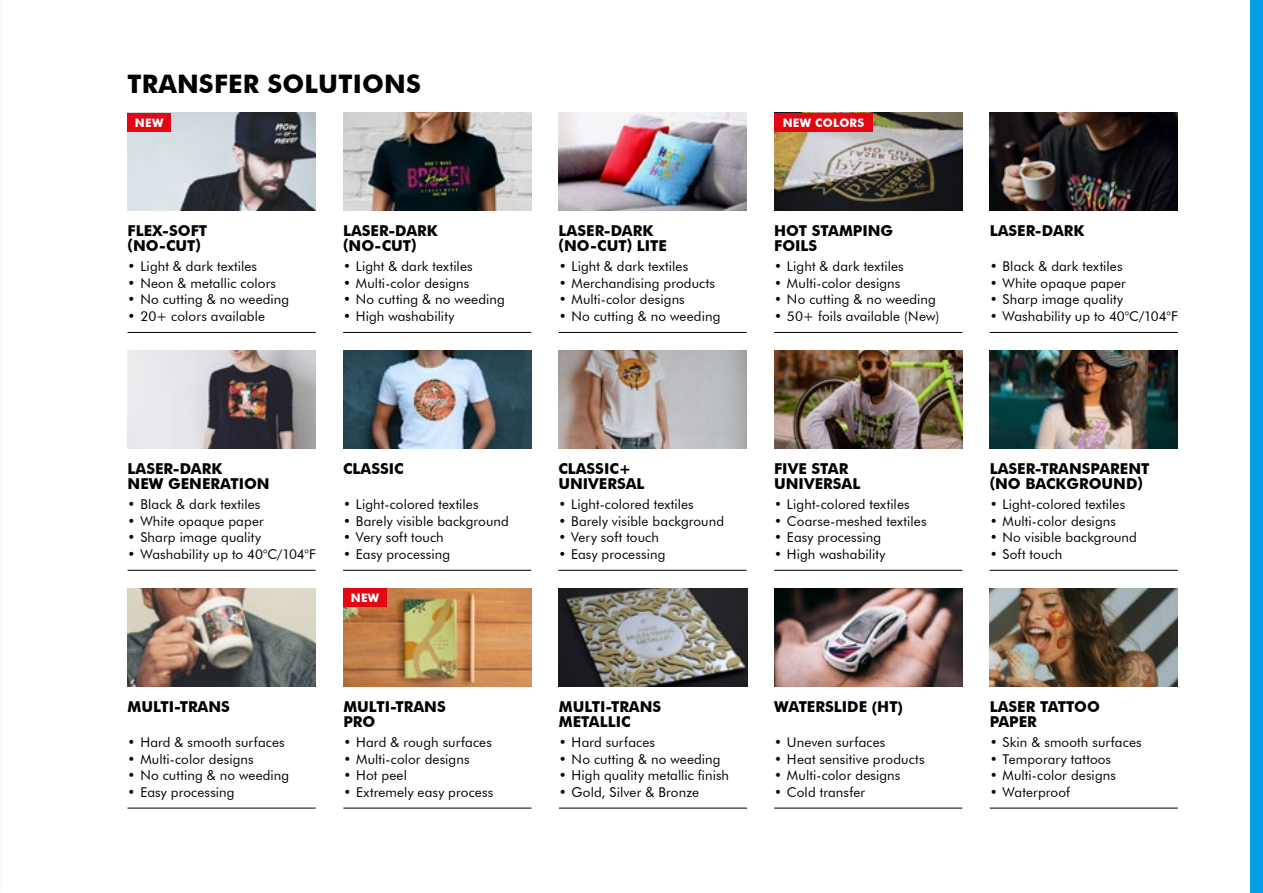
<style>
.page{position:relative;width:1263px;height:893px;background:#fff}
.page>*{position:absolute;margin:0;border:0;box-sizing:border-box;transform-origin:0 0}
.t1{font:700 25.5px "Futura BT";letter-spacing:.01em;color:#000}
.t2{font:700 15px/15px "Futura BT";color:#000}
.t3{font:13.5px "Futura BT";letter-spacing:.01em;color:#000}
.t4{font:700 11.7px "Futura BT";letter-spacing:.02em;color:#fff}
</style>
<div class="page">
<div style="left:1250px;top:0;width:13px;height:893px;background:#009fe3"></div>
<hr style="left:128px;top:332px;width:188px;height:1px;background:#000">
<hr style="left:128px;top:570px;width:188px;height:1px;background:#000">
<hr style="left:559px;top:808px;width:188px;height:1px;background:#000">
<hr style="left:343px;top:808px;width:188px;height:1px;background:#000">
<hr style="left:343px;top:332px;width:188px;height:1px;background:#000">
<hr style="left:343px;top:570px;width:188px;height:1px;background:#000">
<hr style="left:558px;top:570px;width:188px;height:1px;background:#000">
<hr style="left:559px;top:332px;width:188px;height:1px;background:#000">
<hr style="left:774px;top:570px;width:188px;height:1px;background:#000">
<hr style="left:774px;top:808px;width:188px;height:1px;background:#000">
<hr style="left:774px;top:332px;width:188px;height:1px;background:#000">
<hr style="left:990px;top:570px;width:188px;height:1px;background:#000">
<hr style="left:990px;top:808px;width:188px;height:1px;background:#000">
<hr style="left:990px;top:332px;width:188px;height:1px;background:#000">
<hr style="left:128px;top:808px;width:188px;height:1px;background:#000">
<img style="left:128px;top:113px;width:188px;height:98px">
<img style="left:128px;top:351px;width:188px;height:97px">
<img style="left:559px;top:588px;width:188px;height:98px">
<img style="left:343px;top:588px;width:189px;height:98px">
<img style="left:343px;top:113px;width:188px;height:98px">
<img style="left:343px;top:351px;width:188px;height:97px">
<img style="left:558px;top:351px;width:188px;height:97px">
<img style="left:559px;top:113px;width:188px;height:98px">
<img style="left:774px;top:351px;width:188px;height:97px">
<img style="left:774px;top:588px;width:188px;height:98px">
<img style="left:774px;top:113px;width:188px;height:98px">
<img style="left:990px;top:351px;width:188px;height:97px">
<img style="left:990px;top:588px;width:188px;height:98px">
<img style="left:990px;top:113px;width:188px;height:98px">
<img style="left:128px;top:588px;width:188px;height:98px">
<div style="left:128px;top:113px;width:43px;height:18px;background:#e30613"></div>
<div style="left:774px;top:113px;width:99px;height:18px;background:#e30613"></div>
<div style="left:343px;top:588px;width:44px;height:19px;background:#e30613"></div>
<h1 class="t1" style="left:128px;top:68px;width:295px">TRANSFER SOLUTIONS</h1>
<p class="t4" style="left:135px;top:115px;width:30px">NEW</p>
<p class="t4" style="left:783px;top:115px;width:83px">NEW COLORS</p>
<p class="t2" style="left:128px;top:223px;width:81px">FLEX-SOFT (NO-CUT)</p>
<p class="t2" style="left:343px;top:223px;width:96px">LASER-DARK (NO-CUT)</p>
<p class="t2" style="left:559px;top:223px;width:110px">LASER-DARK (NO-CUT) LITE</p>
<p class="t2" style="left:774px;top:223px;width:121px">HOT STAMPING<br>FOILS</p>
<p class="t2" style="left:990px;top:223px;width:96px">LASER-DARK</p>
<p class="t3" style="left:128px;top:258px;width:131px">• Light &amp; dark textiles</p>
<p class="t3" style="left:128px;top:275px;width:150px">• Neon &amp; metallic colors</p>
<p class="t3" style="left:128px;top:291px;width:163px">• No cutting &amp; no weeding</p>
<p class="t3" style="left:128px;top:308px;width:139px">• 20+ colors available</p>
<p class="t3" style="left:343px;top:258px;width:131px">• Light &amp; dark textiles</p>
<p class="t3" style="left:343px;top:275px;width:128px">• Multi-color designs</p>
<p class="t3" style="left:343px;top:291px;width:163px">• No cutting &amp; no weeding</p>
<p class="t3" style="left:343px;top:308px;width:113px">• High washability</p>
<p class="t3" style="left:559px;top:258px;width:131px">• Light &amp; dark textiles</p>
<p class="t3" style="left:559px;top:275px;width:158px">• Merchandising products</p>
<p class="t3" style="left:559px;top:291px;width:128px">• Multi-color designs</p>
<p class="t3" style="left:559px;top:308px;width:163px">• No cutting &amp; no weeding</p>
<p class="t3" style="left:774px;top:258px;width:131px">• Light &amp; dark textiles</p>
<p class="t3" style="left:774px;top:275px;width:128px">• Multi-color designs</p>
<p class="t3" style="left:774px;top:291px;width:163px">• No cutting &amp; no weeding</p>
<p class="t3" style="left:774px;top:308px;width:167px">• 50+ foils available (New)</p>
<p class="t3" style="left:990px;top:258px;width:134px">• Black &amp; dark textiles</p>
<p class="t3" style="left:990px;top:275px;width:138px">• White opaque paper</p>
<p class="t3" style="left:990px;top:291px;width:135px">• Sharp image quality</p>
<p class="t3" style="left:990px;top:308px;width:190px">• Washability up to 40°C/104°F</p>
<p class="t2" style="left:128px;top:461px;width:144px">LASER-DARK<br>NEW GENERATION</p>
<p class="t3" style="left:128px;top:496px;width:134px">• Black &amp; dark textiles</p>
<p class="t3" style="left:128px;top:513px;width:138px">• White opaque paper</p>
<p class="t3" style="left:128px;top:529px;width:135px">• Sharp image quality</p>
<p class="t3" style="left:128px;top:546px;width:190px">• Washability up to 40°C/104°F</p>
<p class="t2" style="left:343px;top:461px;width:62px">CLASSIC</p>
<p class="t2" style="left:558px;top:461px;width:88px">CLASSIC+<br>UNIVERSAL</p>
<p class="t3" style="left:343px;top:496px;width:137px">• Light-colored textiles</p>
<p class="t3" style="left:343px;top:513px;width:167px">• Barely visible background</p>
<p class="t3" style="left:343px;top:529px;width:102px">• Very soft touch</p>
<p class="t3" style="left:343px;top:546px;width:109px">• Easy processing</p>
<p class="t4" style="left:351px;top:591px;width:30px">NEW</p>
<p class="t3" style="left:558px;top:496px;width:137px">• Light-colored textiles</p>
<p class="t3" style="left:558px;top:513px;width:167px">• Barely visible background</p>
<p class="t3" style="left:558px;top:529px;width:102px">• Very soft touch</p>
<p class="t3" style="left:558px;top:546px;width:109px">• Easy processing</p>
<p class="t2" style="left:128px;top:699px;width:104px">MULTI-TRANS</p>
<p class="t3" style="left:128px;top:734px;width:159px">• Hard &amp; smooth surfaces</p>
<p class="t3" style="left:128px;top:750px;width:128px">• Multi-color designs</p>
<p class="t3" style="left:128px;top:767px;width:163px">• No cutting &amp; no weeding</p>
<p class="t3" style="left:128px;top:783px;width:109px">• Easy processing</p>
<p class="t2" style="left:343px;top:699px;width:104px">MULTI-TRANS<br>PRO</p>
<p class="t3" style="left:343px;top:734px;width:150px">• Hard &amp; rough surfaces</p>
<p class="t3" style="left:343px;top:751px;width:128px">• Multi-color designs</p>
<p class="t3" style="left:343px;top:767px;width:65px">• Hot peel</p>
<p class="t3" style="left:343px;top:784px;width:151px">• Extremely easy process</p>
<p class="t2" style="left:559px;top:699px;width:104px">MULTI-TRANS<br>METALLIC</p>
<p class="t3" style="left:559px;top:734px;width:98px">• Hard surfaces</p>
<p class="t3" style="left:559px;top:751px;width:163px">• No cutting &amp; no weeding</p>
<p class="t3" style="left:559px;top:767px;width:172px">• High quality metallic finish</p>
<p class="t3" style="left:559px;top:784px;width:142px">• Gold, Silver &amp; Bronze</p>
<p class="t2" style="left:774px;top:461px;width:88px">FIVE STAR<br>UNIVERSAL</p>
<p class="t3" style="left:774px;top:496px;width:137px">• Light-colored textiles</p>
<p class="t3" style="left:774px;top:513px;width:154px">• Coarse-meshed textiles</p>
<p class="t3" style="left:774px;top:529px;width:109px">• Easy processing</p>
<p class="t3" style="left:774px;top:546px;width:113px">• High washability</p>
<p class="t2" style="left:774px;top:699px;width:130px">WATERSLIDE (HT)</p>
<p class="t3" style="left:774px;top:734px;width:113px">• Uneven surfaces</p>
<p class="t3" style="left:774px;top:750px;width:152px">• Heat sensitive products</p>
<p class="t3" style="left:774px;top:767px;width:128px">• Multi-color designs</p>
<p class="t3" style="left:774px;top:783px;width:93px">• Cold transfer</p>
<p class="t2" style="left:990px;top:461px;width:161px">LASER-TRANSPARENT (NO BACKGROUND)</p>
<p class="t3" style="left:990px;top:496px;width:137px">• Light-colored textiles</p>
<p class="t3" style="left:990px;top:513px;width:128px">• Multi-color designs</p>
<p class="t3" style="left:990px;top:529px;width:149px">• No visible background</p>
<p class="t3" style="left:990px;top:546px;width:74px">• Soft touch</p>
<p class="t2" style="left:990px;top:699px;width:112px">LASER TATTOO<br>PAPER</p>
<p class="t3" style="left:990px;top:734px;width:153px">• Skin &amp; smooth surfaces</p>
<p class="t3" style="left:990px;top:750px;width:123px">• Temporary tattoos</p>
<p class="t3" style="left:990px;top:767px;width:128px">• Multi-color designs</p>
<p class="t3" style="left:990px;top:783px;width:82px">• Waterproof</p>
</div>
